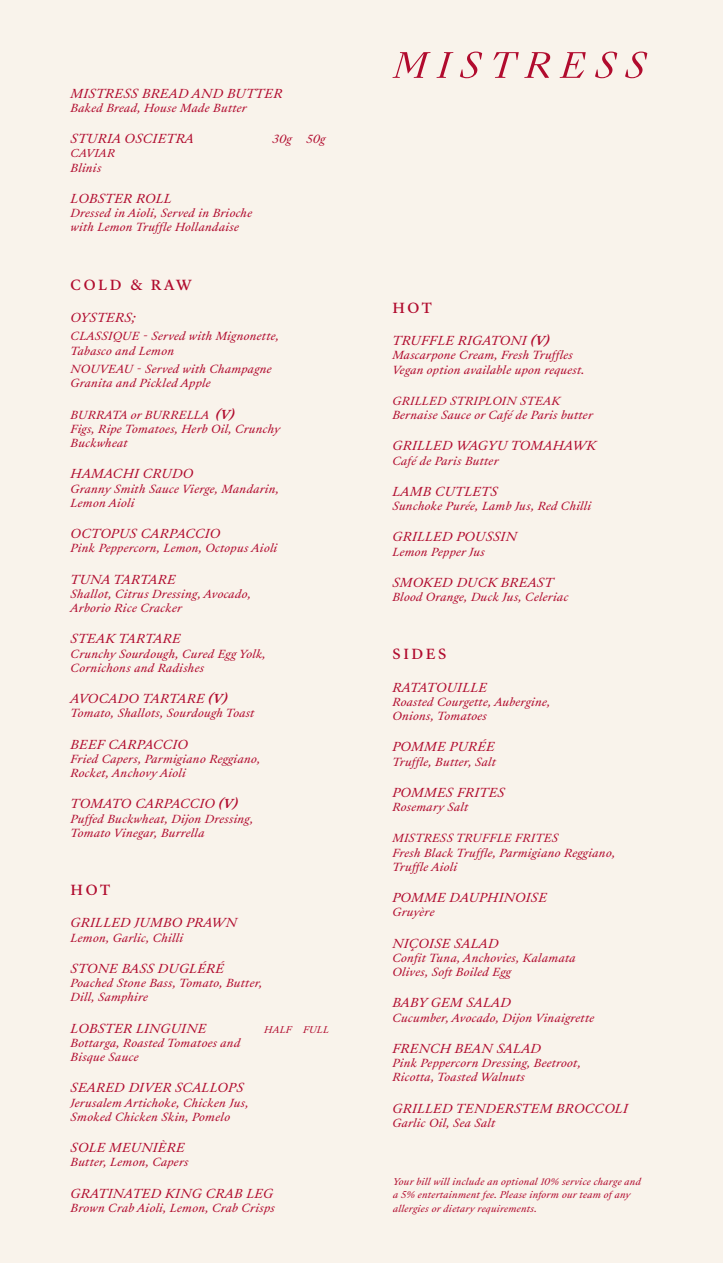
<style>
.page{position:relative;width:723px;height:1263px;background:#f9f3eb}
.page>*{position:absolute;margin:0;border:0;box-sizing:border-box;transform-origin:0 0}
.t1{font:500 13.5px "Sang Bleu Republic";letter-spacing:.19em;color:#b10b2e}
.t2{font:italic 12px "Sang Bleu Republic";letter-spacing:.025em;color:#b10b2e}
.t3{font:italic 10.8px/14.2px "Sang Bleu Republic";letter-spacing:.025em;color:#b10b2e}
.t4{font:italic 10.5px "Sang Bleu Republic";letter-spacing:.025em;color:#b10b2e}
.t5{font:italic 9px/13.5px "Sang Bleu Republic";letter-spacing:.025em;color:#b10b2e}
.s1{font-weight:700;font-size:12px}
.s2{font-weight:700}
</style>
<div class="page">
<svg style="left:392px;top:52px;width:61px;height:26px"></svg>
<svg style="left:460px;top:52px;width:22px;height:26px"></svg>
<svg style="left:493px;top:52px;width:57px;height:26px"></svg>
<svg style="left:560px;top:52px;width:26px;height:26px"></svg>
<svg style="left:595px;top:52px;width:22px;height:26px"></svg>
<svg style="left:625px;top:52px;width:22px;height:26px"></svg>
<p class="t2" style="left:71px;top:85px;width:213px">MISTRESS BREAD AND BUTTER</p>
<p class="t3" style="left:71px;top:101px;width:178px">Baked Bread, House Made Butter</p>
<p class="t2" style="left:71px;top:130px;width:125px">STURIA OSCIETRA</p>
<p class="t3" style="left:272px;top:132px;width:21px">30g</p>
<p class="t3" style="left:306px;top:132px;width:21px">50g</p>
<p class="t4" style="left:71px;top:146px;width:46px">CAVIAR</p>
<p class="t3" style="left:71px;top:161px;width:32px">Blinis</p>
<p class="t2" style="left:71px;top:190px;width:102px">LOBSTER ROLL</p>
<p class="t3" style="left:71px;top:206px;width:183px">Dressed in Aioli, Served in Brioche with Lemon Truffle Hollandaise</p>
<p class="t1" style="left:71px;top:275px;width:123px">COLD &amp; RAW</p>
<p class="t2" style="left:71px;top:309px;width:67px">OYSTERS;</p>
<p class="t3" style="left:71px;top:329px;width:210px">CLASSIQUE - Served with Mignonette,<br>Tabasco and Lemon</p>
<p class="t3" style="left:71px;top:362px;width:203px">NOUVEAU - Served with Champagne<br>Granita and Pickled Apple</p>
<p class="t3" style="left:71px;top:408px;width:211px">BURRATA or BURRELLA <span class="s1">(V)<br></span>Figs, Ripe Tomatoes, Herb Oil, Crunchy<br>Buckwheat</p>
<p class="t2" style="left:71px;top:465px;width:124px">HAMACHI CRUDO</p>
<p class="t3" style="left:71px;top:482px;width:210px">Granny Smith Sauce Vierge, Mandarin,<br>Lemon Aioli</p>
<p class="t2" style="left:71px;top:525px;width:151px">OCTOPUS CARPACCIO</p>
<p class="t3" style="left:71px;top:542px;width:208px">Pink Peppercorn, Lemon, Octopus Aioli</p>
<p class="t2" style="left:71px;top:571px;width:107px">TUNA TARTARE</p>
<p class="t3" style="left:71px;top:587px;width:182px">Shallot, Citrus Dressing, Avocado,<br>Arborio Rice Cracker</p>
<p class="t2" style="left:71px;top:630px;width:111px">STEAK TARTARE</p>
<p class="t3" style="left:71px;top:647px;width:197px">Crunchy Sourdough, Cured Egg Yolk,<br>Cornichons and Radishes</p>
<p class="t2" style="left:71px;top:690px;width:158px">AVOCADO TARTARE <span class="s2">(V)</span></p>
<p class="t3" style="left:71px;top:707px;width:185px">Tomato, Shallots, Sourdough Toast</p>
<p class="t2" style="left:71px;top:736px;width:119px">BEEF CARPACCIO</p>
<p class="t3" style="left:71px;top:752px;width:191px">Fried Capers, Parmigiano Reggiano,<br>Rocket, Anchovy Aioli</p>
<p class="t2" style="left:71px;top:795px;width:168px">TOMATO CARPACCIO <span class="s2">(V)</span></p>
<p class="t3" style="left:71px;top:812px;width:184px">Puffed Buckwheat, Dijon Dressing,<br>Tomato Vinegar, Burrella</p>
<p class="t1" style="left:71px;top:880px;width:41px">HOT</p>
<p class="t2" style="left:71px;top:914px;width:168px">GRILLED JUMBO PRAWN</p>
<p class="t3" style="left:71px;top:931px;width:114px">Lemon, Garlic, Chilli</p>
<p class="t2" style="left:71px;top:960px;width:155px">STONE BASS DUGLÉRÉ</p>
<p class="t3" style="left:71px;top:976px;width:193px">Poached Stone Bass, Tomato, Butter,<br>Dill, Samphire</p>
<p class="t2" style="left:71px;top:1020px;width:137px">LOBSTER LINGUINE</p>
<p class="t5" style="left:264px;top:1023px;width:29px">HALF</p>
<p class="t5" style="left:303px;top:1023px;width:27px">FULL</p>
<p class="t3" style="left:71px;top:1036px;width:171px">Bottarga, Roasted Tomatoes and<br>Bisque Sauce</p>
<p class="t2" style="left:71px;top:1079px;width:174px">SEARED DIVER SCALLOPS</p>
<p class="t3" style="left:71px;top:1096px;width:179px">Jerusalem Artichoke, Chicken Jus,<br>Smoked Chicken Skin, Pomelo</p>
<p class="t2" style="left:71px;top:1139px;width:115px">SOLE MEUNIÈRE</p>
<p class="t3" style="left:71px;top:1155px;width:119px">Butter, Lemon, Capers</p>
<p class="t2" style="left:71px;top:1185px;width:204px">GRATINATED KING CRAB LEG</p>
<p class="t3" style="left:71px;top:1201px;width:206px">Brown Crab Aioli, Lemon, Crab Crisps</p>
<p class="t1" style="left:392px;top:298px;width:41px">HOT</p>
<p class="t2" style="left:392px;top:332px;width:158px">TRUFFLE RIGATONI <span class="s2">(V)</span></p>
<p class="t3" style="left:392px;top:348px;width:194px">Mascarpone Cream, Fresh Truffles<br>Vegan option available upon request.</p>
<p class="t3" style="left:392px;top:394px;width:202px">GRILLED STRIPLOIN STEAK<br>Bernaise Sauce or Café de Paris butter</p>
<p class="t2" style="left:392px;top:437px;width:205px">GRILLED WAGYU TOMAHAWK</p>
<p class="t3" style="left:392px;top:454px;width:108px">Café de Paris Butter</p>
<p class="t2" style="left:392px;top:483px;width:107px">LAMB CUTLETS</p>
<p class="t3" style="left:392px;top:499px;width:200px">Sunchoke Purée, Lamb Jus, Red Chilli</p>
<p class="t2" style="left:392px;top:528px;width:126px">GRILLED POUSSIN</p>
<p class="t3" style="left:392px;top:545px;width:94px">Lemon Pepper Jus</p>
<p class="t2" style="left:392px;top:574px;width:162px">SMOKED DUCK BREAST</p>
<p class="t3" style="left:392px;top:590px;width:177px">Blood Orange, Duck Jus, Celeriac</p>
<p class="t1" style="left:392px;top:645px;width:55px">SIDES</p>
<p class="t2" style="left:392px;top:678px;width:96px">RATATOUILLE</p>
<p class="t3" style="left:392px;top:695px;width:159px">Roasted Courgette, Aubergine,<br>Onions, Tomatoes</p>
<p class="t2" style="left:392px;top:738px;width:104px">POMME PURÉE</p>
<p class="t3" style="left:392px;top:755px;width:105px">Truffle, Butter, Salt</p>
<p class="t2" style="left:392px;top:784px;width:114px">POMMES FRITES</p>
<p class="t3" style="left:392px;top:800px;width:77px">Rosemary Salt</p>
<p class="t3" style="left:392px;top:831px;width:224px">MISTRESS TRUFFLE FRITES<br>Fresh Black Truffle, Parmigiano Reggiano,<br>Truffle Aioli</p>
<p class="t2" style="left:392px;top:889px;width:156px">POMME DAUPHINOISE</p>
<p class="t3" style="left:392px;top:905px;width:44px">Gruyère</p>
<p class="t2" style="left:392px;top:935px;width:108px">NIÇOISE SALAD</p>
<p class="t3" style="left:392px;top:951px;width:185px">Confit Tuna, Anchovies, Kalamata<br>Olives, Soft Boiled Egg</p>
<p class="t2" style="left:392px;top:994px;width:120px">BABY GEM SALAD</p>
<p class="t3" style="left:392px;top:1011px;width:203px">Cucumber, Avocado, Dijon Vinaigrette</p>
<p class="t2" style="left:392px;top:1040px;width:150px">FRENCH BEAN SALAD</p>
<p class="t3" style="left:392px;top:1056px;width:190px">Pink Peppercorn Dressing, Beetroot,<br>Ricotta, Toasted Walnuts</p>
<p class="t2" style="left:392px;top:1100px;width:237px">GRILLED TENDERSTEM BROCCOLI</p>
<p class="t3" style="left:392px;top:1116px;width:104px">Garlic Oil, Sea Salt</p>
<p class="t5" style="left:393px;top:1175px;width:250px">Your bill will include an optional 10% service charge and a 5% entertainment fee. Please inform our team of any allergies or dietary requirements.</p>
</div>
